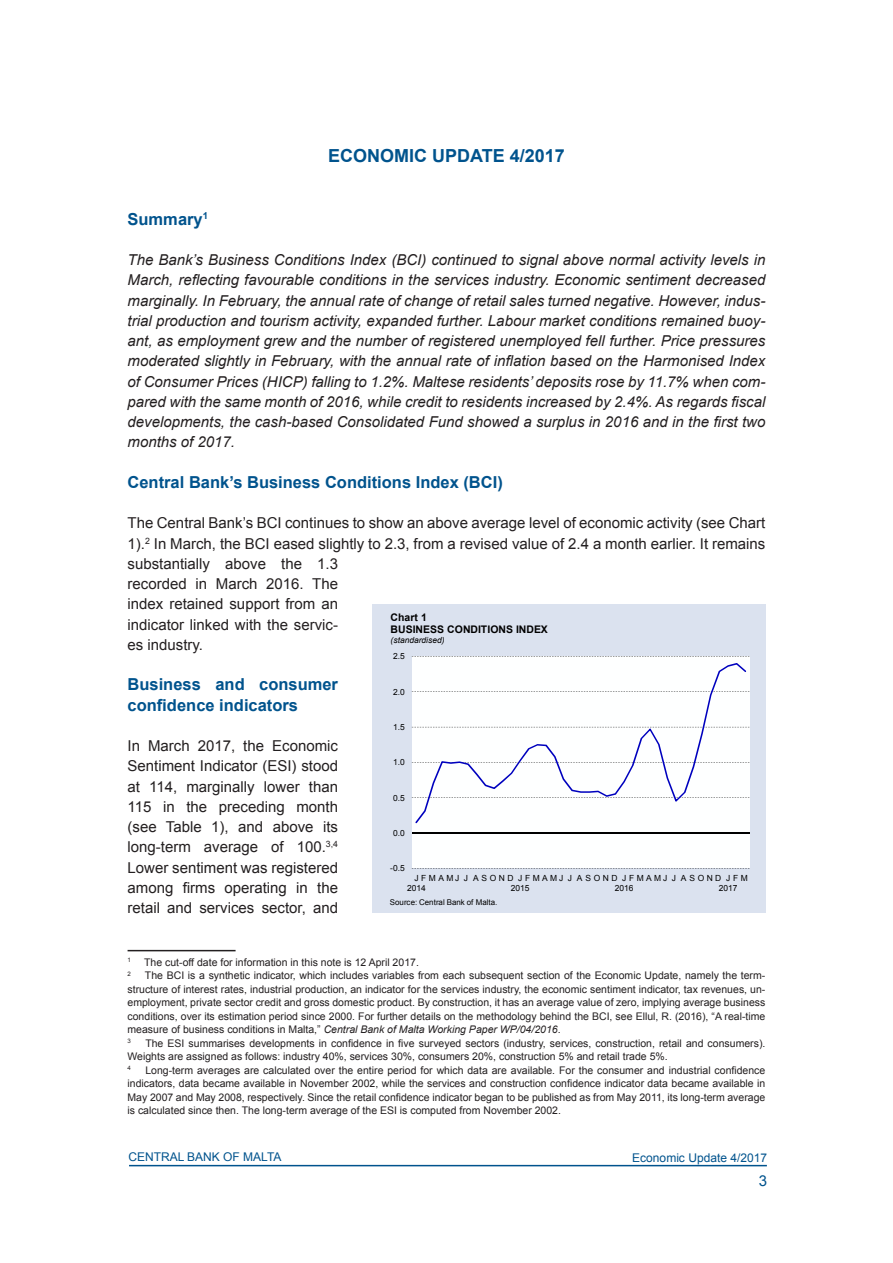
<style>
.page{position:relative;width:893px;height:1263px;background:#fff}
.page>*{position:absolute;margin:0;border:0;box-sizing:border-box;transform-origin:0 0}
.QR_Main_Title{font:700 18px "Arial";color:#00538d}
.QR_Subhead_Level_1{font:700 16.5px/20.2px "Arial";color:#00538d}
.QR_Normal_Text{font:italic 15px/20.2px "Arial";color:#231f20;text-align:justify}
.QR_Normal_Text-2{font:15px/20.2px "Arial";color:#231f20}
.t1{font:15px "Arial";color:#00538d}
.t2{font:12px "Arial";color:#00538d}
.QR_Footnote{font:10.5px/13.5px "Arial";color:#231f20;text-align:justify}
.t3{font:700 10.5px/12.1px "Arial";color:#000}
.t4{font:8.4px/9.8px "Arial";letter-spacing:.28em;color:#000}
.t5{font:italic 8.4px "Arial";letter-spacing:-.005em;color:#000}
.t6{font:7.95px "Arial";color:#000}
.QR_Footnote-2{font:6.15px "Arial";color:#231f20}
.s1{font-style:italic}
</style>
<div class="page">
<hr style="left:129px;top:1165px;width:638px;height:1px;background:#00538d">
<hr style="left:128px;top:950px;width:108px;height:1px;background:#231f20">
<div style="left:372px;top:604px;width:393px;height:309px;background:#dbe2ef"></div>
<div style="left:412px;top:656px;width:337px;height:212px;background:#feffff"></div>
<hr style="left:412px;top:832px;width:338px;height:1px;background:#000">
<div style="left:415px;top:663px;width:331px;height:160px;background:#feffff"></div>
<p class="QR_Main_Title" style="left:328px;top:144px;width:238px">ECONOMIC UPDATE 4/2017</p>
<p class="QR_Subhead_Level_1" style="left:128px;top:209px;width:82px">Summary<sup>1</sup></p>
<p class="QR_Normal_Text" style="left:128px;top:250px;width:639px">The Bank’s Business Conditions Index (BCI) continued to signal above normal activity levels in March, reflecting favourable conditions in the services industry. Economic sentiment decreased marginally. In February, the annual rate of change of retail sales turned negative. However, indus&shy;trial production and tourism activity, expanded further. Labour market conditions remained buoy&shy;ant, as employment grew and the number of registered unemployed fell further. Price pressures moderated slightly in February, with the annual rate of inflation based on the Harmonised Index of Consumer Prices (HICP) falling to 1.2%. Maltese residents’ deposits rose by 11.7% when com&shy;pared with the same month of 2016, while credit to residents increased by 2.4%. As regards fiscal developments, the cash-based Consolidated Fund showed a surplus in 2016 and in the first two months of 2017.</p>
<p class="QR_Subhead_Level_1" style="left:128px;top:472px;width:377px">Central Bank’s Business Conditions Index (BCI)</p>
<p class="QR_Normal_Text-2" style="left:128px;top:513px;width:639px">The Central Bank’s BCI continues to show an above average level of economic activity (see Chart 1).<sup>2</sup> In March, the BCI eased slightly to 2.3, from a revised value of 2.4 a month earlier. It remains substantially above the 1.3<br>recorded in March 2016. The<br>index retained support from an<br>indicator linked with the servic-<br>es industry.</p>
<p class="QR_Subhead_Level_1" style="left:128px;top:675px;width:212px">Business and consumer confidence indicators</p>
<p class="QR_Normal_Text-2" style="left:128px;top:736px;width:212px;text-align:justify">In March 2017, the Economic Sentiment Indicator (ESI) stood at 114, marginally lower than 115 in the preceding month (see Table 1), and above its long-term average of 100.<sup>3,4<br></sup>Lower sentiment was registered among firms operating in the retail and services sector, and</p>
<p class="t3" style="left:391px;top:611px;width:159px">Chart 1<br>BUSINESS CONDITIONS INDEX</p>
<p class="t5" style="left:391px;top:635px;width:55px">(standardised)</p>
<p class="t4" style="left:393px;top:652px;width:13px">2.5</p>
<p class="t4" style="left:393px;top:687px;width:13px">2.0</p>
<p class="t4" style="left:393px;top:722px;width:13px">1.5</p>
<p class="t4" style="left:393px;top:757px;width:13px">1.0</p>
<p class="t4" style="left:393px;top:793px;width:13px">0.5</p>
<p class="t4" style="left:393px;top:828px;width:13px">0.0</p>
<p class="t4" style="left:390px;top:863px;width:16px">-0.5</p>
<p class="t4" style="left:407px;top:873px;width:342px;text-indent:7px">JFMAMJ J ASOND JFMAMJ J ASOND JFMAMJ J ASOND JF M<br>2014</p>
<p class="t4" style="left:511px;top:883px;width:20px">2015</p>
<p class="t4" style="left:615px;top:883px;width:20px">2016</p>
<p class="t4" style="left:719px;top:883px;width:20px">2017</p>
<p class="t6" style="left:390px;top:897px;width:109px">Source: Central Bank of Malta.</p>
<p class="QR_Footnote-2" style="left:128px;top:956px;width:5px">1</p>
<p class="QR_Footnote" style="left:144px;top:955px;width:276px">The cut-off date for information in this note is 12 April 2017.</p>
<p class="QR_Footnote-2" style="left:128px;top:969px;width:5px">2</p>
<p class="QR_Footnote" style="left:128px;top:969px;width:639px;text-indent:17px">The BCI is a synthetic indicator, which includes variables from each subsequent section of the Economic Update, namely the term&shy;structure of interest rates, industrial production, an indicator for the services industry, the economic sentiment indicator, tax revenues, un&shy;employment, private sector credit and gross domestic product. By construction, it has an average value of zero, implying average business conditions, over its estimation period since 2000. For further details on the methodology behind the BCI, see Ellul, R. (2016), “A real-time measure of business conditions in Malta,” <span class="s1">Central Bank of Malta Working Paper WP/04/2016</span>.</p>
<p class="QR_Footnote-2" style="left:128px;top:1037px;width:5px">3</p>
<p class="QR_Footnote" style="left:128px;top:1036px;width:639px;text-indent:18px">The ESI summarises developments in confidence in five surveyed sectors (industry, services, construction, retail and consumers).<br>Weights are assigned as follows: industry 40%, services 30%, consumers 20%, construction 5% and retail trade 5%.</p>
<p class="QR_Footnote-2" style="left:128px;top:1064px;width:5px">4</p>
<p class="QR_Footnote" style="left:128px;top:1063px;width:639px;text-indent:18px">Long-term averages are calculated over the entire period for which data are available. For the consumer and industrial confidence indicators, data became available in November 2002, while the services and construction confidence indicator data became available in May 2007 and May 2008, respectively. Since the retail confidence indicator began to be published as from May 2011, its long-term average is calculated since then. The long-term average of the ESI is computed from November 2002.</p>
<p class="t2" style="left:128px;top:1149px;width:155px">CENTRAL BANK OF MALTA</p>
<p class="t2" style="left:632px;top:1150px;width:136px">Economic Update 4/2017</p>
<p class="t1" style="left:759px;top:1171px;width:10px">3</p>
</div>
